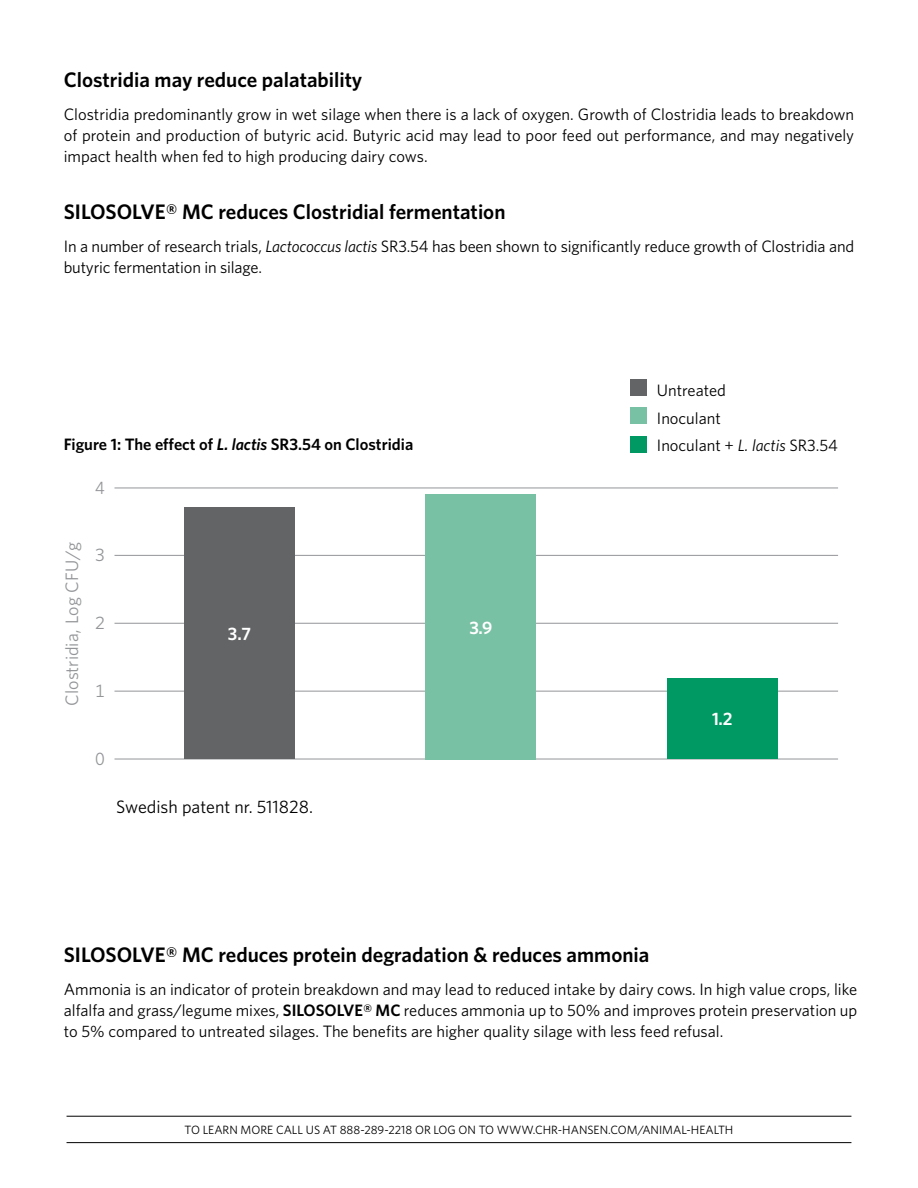
<style>
.page{position:relative;width:918px;height:1188px;background:#fff}
.page>*{position:absolute;margin:0;border:0;box-sizing:border-box;transform-origin:0 0}
.t1{font:600 21px "Whitney";color:#000}
.t2{font:18px "Whitney";color:#939598}
.t3{font:18px "Whitney";color:#000}
.t4{font:600 18px "Whitney";color:#fff}
.t5{font:16.5px/21px "Whitney";letter-spacing:-.01em;color:#000;text-align:justify}
.t6{font:600 16.5px "Whitney";color:#000}
.t7{font:12px "Whitney";color:#000}
.s1{font-style:italic}
.s2{font-weight:600}
</style>
<div class="page">
<hr style="left:67px;top:1116px;width:784px;height:1px;background:#000">
<hr style="left:67px;top:1142px;width:784px;height:1px;background:#000">
<hr style="left:115px;top:759px;width:723px;height:1px;background:#939598">
<hr style="left:115px;top:691px;width:723px;height:1px;background:#939598">
<hr style="left:115px;top:623px;width:723px;height:1px;background:#939598">
<hr style="left:115px;top:555px;width:723px;height:1px;background:#939598">
<hr style="left:115px;top:487px;width:723px;height:1px;background:#939598">
<div style="left:630px;top:379px;width:17px;height:17px;background:#636466"></div>
<div style="left:630px;top:407px;width:17px;height:17px;background:#79c1a5"></div>
<div style="left:630px;top:436px;width:17px;height:17px;background:#009964"></div>
<div style="left:184px;top:507px;width:111px;height:252px;background:#636466"></div>
<div style="left:426px;top:494px;width:110px;height:265px;background:#79c1a5"></div>
<div style="left:667px;top:678px;width:111px;height:81px;background:#009964"></div>
<p class="t1" style="left:64px;top:66px;width:300px">Clostridia may reduce palatability</p>
<p class="t5" style="left:64px;top:103px;width:792px">Clostridia predominantly grow in wet silage when there is a lack of oxygen. Growth of Clostridia leads to breakdown of protein and production of butyric acid. Butyric acid may lead to poor feed out performance, and may negatively impact health when fed to high producing dairy cows.</p>
<p class="t1" style="left:64px;top:198px;width:443px">SILOSOLVE® MC reduces Clostridial fermentation</p>
<p class="t5" style="left:64px;top:235px;width:792px">In a number of research trials, <span class="s1">Lactococcus lactis</span> SR3.54 has been shown to significantly reduce growth of Clostridia and butyric fermentation in silage.</p>
<p class="t6" style="left:64px;top:433px;width:351px">Figure 1: The effect of <span class="s1">L. lactis</span> SR3.54 on Clostridia</p>
<p class="t2" style="left:95px;top:475px;width:11px">4</p>
<p class="t2" style="left:60px;top:706px;width:166px;rotate:-90deg">Clostridia, Log CFU/g</p>
<p class="t2" style="left:95px;top:543px;width:11px">3</p>
<p class="t2" style="left:95px;top:611px;width:11px">2</p>
<p class="t2" style="left:95px;top:679px;width:11px">1</p>
<p class="t4" style="left:228px;top:622px;width:25px">3.7</p>
<p class="t4" style="left:469px;top:616px;width:24px">3.9</p>
<p class="t2" style="left:95px;top:747px;width:11px">0</p>
<p class="t3" style="left:116px;top:795px;width:198px">Swedish patent nr. 511828.</p>
<p class="t5" style="left:657px;top:376px;width:183px;line-height:27.6px;text-align:left">Untreated<br>Inoculant<br>Inoculant + <span class="s1">L. lactis</span> SR3.54</p>
<p class="t4" style="left:712px;top:707px;width:22px">1.2</p>
<p class="t1" style="left:64px;top:940px;width:587px">SILOSOLVE® MC reduces protein degradation &amp; reduces ammonia</p>
<p class="t5" style="left:64px;top:978px;width:795px">Ammonia is an indicator of protein breakdown and may lead to reduced intake by dairy cows. In high value crops, like alfalfa and grass/legume mixes, <span class="s2">SILOSOLVE® MC</span> reduces ammonia up to 50% and improves protein preservation up to 5% compared to untreated silages. The benefits are higher quality silage with less feed refusal.</p>
<p class="t7" style="left:185px;top:1122px;width:550px">TO LEARN MORE CALL US AT 888-289-2218 OR LOG ON TO WWW.CHR-HANSEN.COM/ANIMAL-HEALTH</p>
</div>
